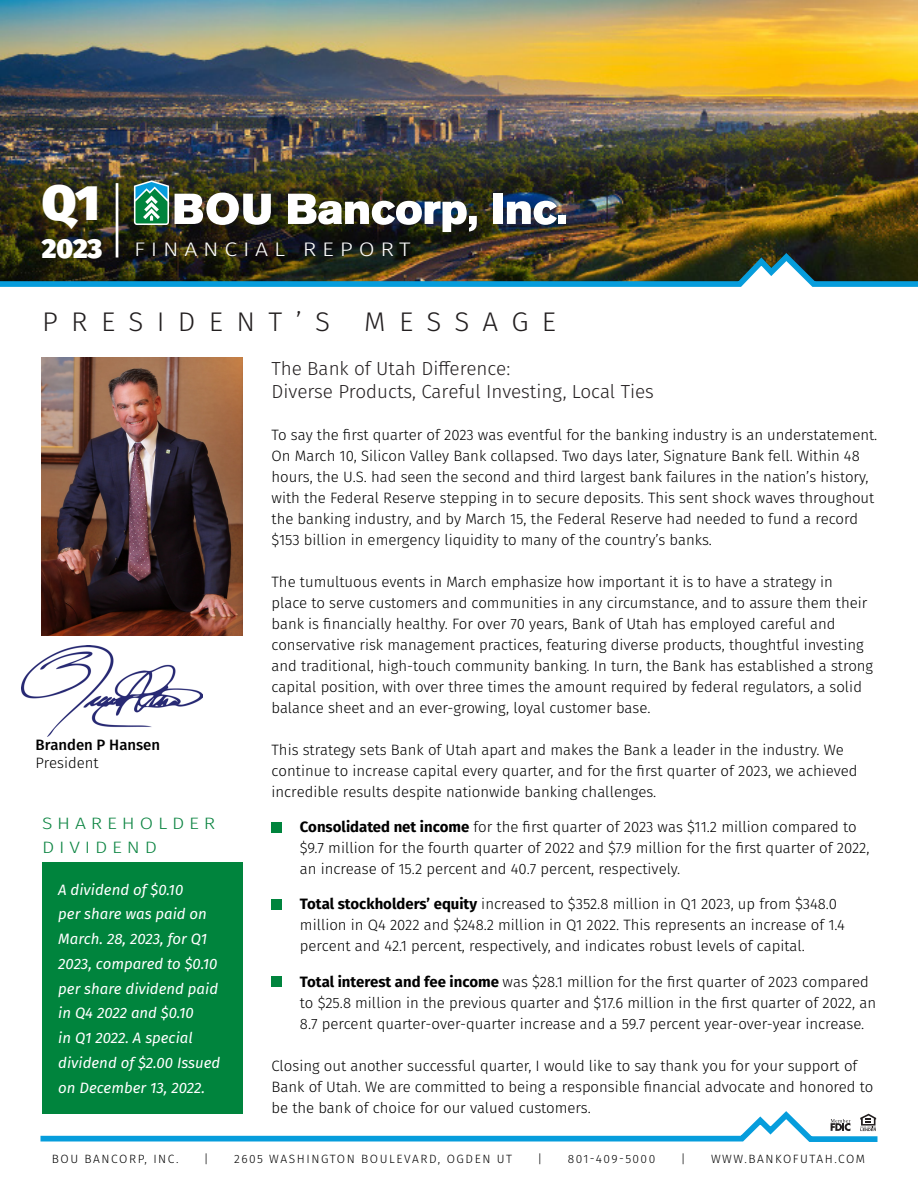
<style>
.page{position:relative;width:918px;height:1188px;background:#fff}
.page>*{position:absolute;margin:0;border:0;box-sizing:border-box;transform-origin:0 0}
.t1{font:900 49.35px "Fira Sans";color:#fff}
.t2{font:900 27.3px "Fira Sans";color:#fff}
.t3{font:300 27px "Fira Sans";letter-spacing:.48em;color:#231f20}
.t4{font:300 19.65px "Fira Sans";letter-spacing:.25em;color:#fff;scale:1.17 1}
.t5{font:300 18.9px/22.5px "Fira Sans";color:#231f20}
.t6{font:300 16.5px "Fira Sans";letter-spacing:.25em;color:#0b8441;scale:1.17 1}
.t7{font:300 15px/21px "Fira Sans";color:#000}
.t8{font:italic 15px/24.8px "Fira Sans";color:#fff}
.t9{font:500 15px "Fira Sans";color:#000}
.t10{font:300 12px "Fira Sans";letter-spacing:.13em;color:#000}
.s1{font-weight:700}
</style>
<div class="page">
<svg style="left:40px;top:1111px;width:838px;height:31px"></svg>
<div style="left:42px;top:862px;width:201px;height:252px;background:#00843d"></div>
<img style="left:0;top:0;width:918px;height:287px">
<div style="left:272px;top:822px;width:10px;height:10px;background:#00843d"></div>
<div style="left:272px;top:899px;width:10px;height:10px;background:#00843d"></div>
<div style="left:272px;top:976px;width:10px;height:11px;background:#00843d"></div>
<svg style="left:134px;top:180px;width:35px;height:45px"></svg>
<svg style="left:175px;top:193px;width:96px;height:32px"></svg>
<img style="left:288px;top:194px;width:189px;height:38px">
<div style="left:494px;top:194px;width:9px;height:30px;background:#fff"></div>
<svg style="left:507px;top:201px;width:50px;height:24px"></svg>
<div style="left:558px;top:216px;width:8px;height:8px;background:#fff"></div>
<hr style="left:116px;top:183px;width:2px;height:74px;background:#fff">
<img style="left:21px;top:645px;width:181px;height:91px">
<img style="left:42px;top:358px;width:201px;height:278px">
<p class="t1" style="left:42px;top:157px;width:59px">Q1</p>
<p class="t2" style="left:42px;top:223px;width:62px">2023</p>
<p class="t4" style="left:134px;top:235px;width:238px">FINANCIAL REPORT</p>
<p class="t3" style="left:42px;top:303px;width:290px">PRESIDENT’S</p>
<p class="t3" style="left:364px;top:303px;width:193px">MESSAGE</p>
<p class="t9" style="left:36px;top:733px;width:126px">Branden P Hansen</p>
<p class="t7" style="left:36px;top:753px;width:65px">President</p>
<p class="t6" style="left:42px;top:812px;width:150px">SHAREHOLDER</p>
<p class="t6" style="left:42px;top:836px;width:100px">DIVIDEND</p>
<p class="t8" style="left:58px;top:877px;width:164px">A dividend of $0.10<br>per share was paid on<br>March. 28, 2023, for Q1<br>2023, compared to $0.10 per share dividend paid in Q4 2022 and $0.10<br>in Q1 2022. A special dividend of $2.00 Issued on December 13, 2022.</p>
<p class="t5" style="left:272px;top:357px;width:384px">The Bank of Utah Difference:<br>Diverse Products, Careful Investing, Local Ties</p>
<p class="t7" style="left:272px;top:424px;width:607px">To say the first quarter of 2023 was eventful for the banking industry is an understatement.<br>On March 10, Silicon Valley Bank collapsed. Two days later, Signature Bank fell. Within 48 hours, the U.S. had seen the second and third largest bank failures in the nation’s history, with the Federal Reserve stepping in to secure deposits. This sent shock waves throughout the banking industry, and by March 15, the Federal Reserve had needed to fund a record $153 billion in emergency liquidity to many of the country’s banks.</p>
<p class="t7" style="left:272px;top:571px;width:603px">The tumultuous events in March emphasize how important it is to have a strategy in<br>place to serve customers and communities in any circumstance, and to assure them their bank is financially healthy. For over 70 years, Bank of Utah has employed careful and conservative risk management practices, featuring diverse products, thoughtful investing and traditional, high-touch community banking. In turn, the Bank has established a strong capital position, with over three times the amount required by federal regulators, a solid balance sheet and an ever-growing, loyal customer base.</p>
<p class="t7" style="left:272px;top:739px;width:588px">This strategy sets Bank of Utah apart and makes the Bank a leader in the industry. We continue to increase capital every quarter, and for the first quarter of 2023, we achieved incredible results despite nationwide banking challenges.</p>
<p class="t7" style="left:300px;top:816px;width:571px"><span class="s1">Consolidated net income</span> for the first quarter of 2023 was $11.2 million compared to $9.7 million for the fourth quarter of 2022 and $7.9 million for the first quarter of 2022, an increase of 15.2 percent and 40.7 percent, respectively.</p>
<p class="t7" style="left:300px;top:894px;width:546px"><span class="s1">Total stockholders’ equity</span> increased to $352.8 million in Q1 2023, up from $348.0 million in Q4 2022 and $248.2 million in Q1 2022. This represents an increase of 1.4 percent and 42.1 percent, respectively, and indicates robust levels of capital.</p>
<p class="t7" style="left:300px;top:971px;width:578px"><span class="s1">Total interest and fee income</span> was $28.1 million for the first quarter of 2023 compared to $25.8 million in the previous quarter and $17.6 million in the first quarter of 2022, an<br>8.7 percent quarter-over-quarter increase and a 59.7 percent year-over-year increase.</p>
<p class="t7" style="left:272px;top:1055px;width:603px">Closing out another successful quarter, I would like to say thank you for your support of<br>Bank of Utah. We are committed to being a responsible financial advocate and honored to be the bank of choice for our valued customers.</p>
<p class="t10" style="left:52px;top:1150px;width:128px">BOU BANCORP, INC.</p>
<p class="t10" style="left:204px;top:1150px;width:6px">|</p>
<p class="t10" style="left:234px;top:1150px;width:279px">2605 WASHINGTON BOULEVARD, OGDEN UT</p>
<p class="t10" style="left:538px;top:1150px;width:6px">|</p>
<p class="t10" style="left:568px;top:1150px;width:89px">801-409-5000</p>
<p class="t10" style="left:681px;top:1150px;width:6px">|</p>
<p class="t10" style="left:711px;top:1150px;width:156px">WWW.BANKOFUTAH.COM</p>
</div>
